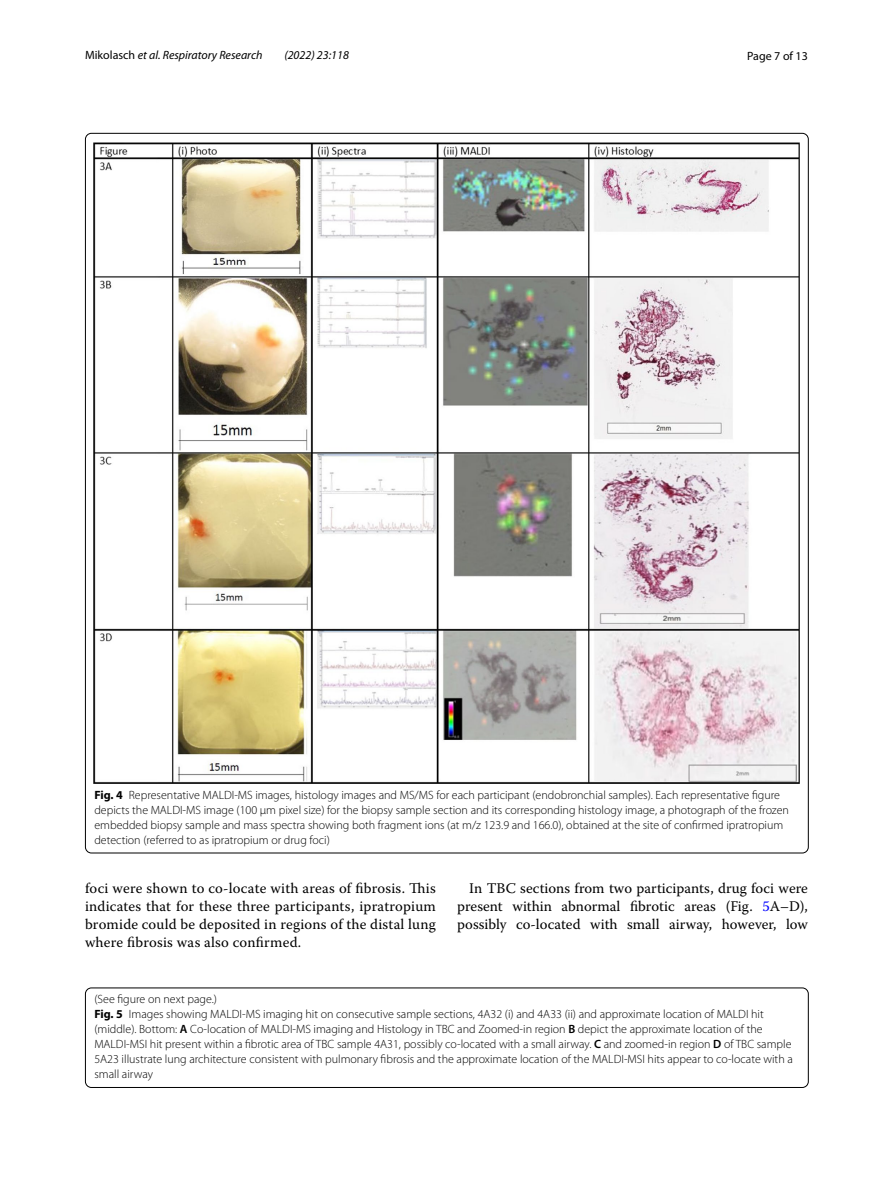
<style>
.page{position:relative;width:893px;height:1187px;background:#fff}
.page>*{position:absolute;margin:0;border:0;box-sizing:border-box;transform-origin:0 0}
.t1{font:14.7px/18px "Warnock Pro";letter-spacing:.01em;color:#000;text-align:justify}
.t2{font:300 12px/15px "Myriad Pro";color:#000}
.t3{font:italic 12px "Myriad Pro";color:#000}
.t4{font:12px "Myriad Pro";color:#000}
.s1{font-style:normal}
.s2{font-weight:700}
.s3{color:#00f}
.s4{font-weight:600}
</style>
<div class="page">
<img style="left:94px;top:142px;width:706px;height:641px">
<div style="left:85px;top:987px;width:723px;height:100px;border:1px solid #000;border-radius:6px"></div>
<p class="t3" style="left:85px;top:48px;width:179px"><span class="s1">Mikolasch</span> et al. Respiratory Research</p>
<p class="t3" style="left:284px;top:48px;width:66px">(2022) 23:118</p>
<p class="t4" style="left:747px;top:48px;width:62px">Page 7 of 13</p>
<p class="t2" style="left:94px;top:787px;width:696px"><span class="s2">Fig. 4</span> Representative MALDI-MS images, histology images and MS/MS for each participant (endobronchial samples). Each representative figure depicts the MALDI-MS image (100 µm pixel size) for the biopsy sample section and its corresponding histology image, a photograph of the frozen embedded biopsy sample and mass spectra showing both fragment ions (at m/z 123.9 and 166.0), obtained at the site of confirmed ipratropium detection (referred to as ipratropium or drug foci)</p>
<p class="t1" style="left:85px;top:879px;width:352px">foci were shown to co-locate with areas of fibrosis. This indicates that for these three participants, ipratropium bromide could be deposited in regions of the distal lung where fibrosis was also confirmed.</p>
<p class="t1" style="left:457px;top:879px;width:352px;text-indent:12px">In TBC sections from two participants, drug foci were present within abnormal fibrotic areas (Fig. <span class="s3">5</span>A–D), possibly co-located with small airway, however, low</p>
<p class="t2" style="left:94px;top:991px;width:700px">(See figure on next page.)<br><span class="s2">Fig. 5</span> Images showing MALDI-MS imaging hit on consecutive sample sections, 4A32 (i) and 4A33 (ii) and approximate location of MALDI hit (middle). Bottom: <span class="s4">A</span> Co-location of MALDI-MS imaging and Histology in TBC and Zoomed-in region <span class="s4">B</span> depict the approximate location of the MALDI-MSI hit present within a fibrotic area of TBC sample 4A31, possibly co-located with a small airway. <span class="s4">C</span> and zoomed-in region <span class="s4">D</span> of TBC sample 5A23 illustrate lung architecture consistent with pulmonary fibrosis and the approximate location of the MALDI-MSI hits appear to co-locate with a small airway</p>
</div>
